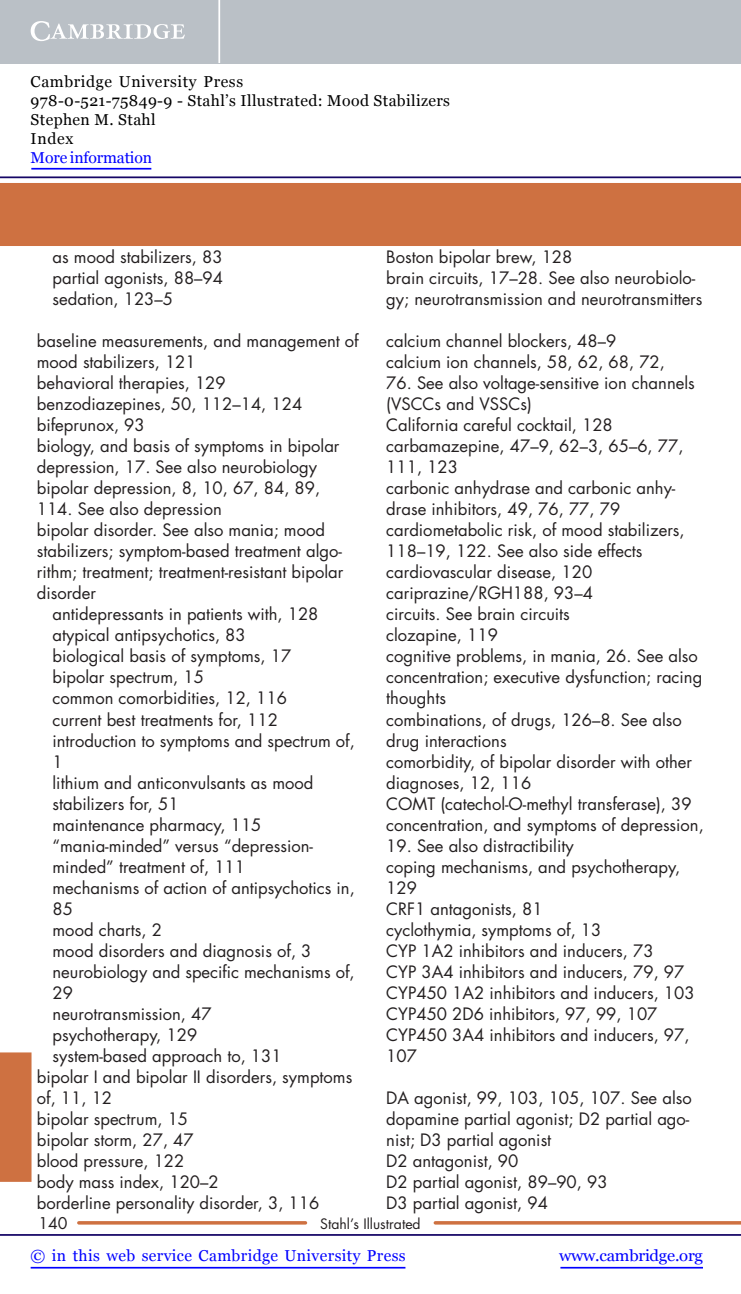
<style>
.page{position:relative;width:741px;height:1294px;background:#fff}
.page>*{position:absolute;margin:0;border:0;box-sizing:border-box;transform-origin:0 0}
.t1{font:16.62px/21px "Futura Std";color:#231f20}
.t2{font:15.75px/18.9px "Georgia";letter-spacing:.025em;color:#000}
.t3{font:15.75px "Georgia";letter-spacing:.025em;color:#00f}
.t4{font:15.75px "Georgia";letter-spacing:-.015em;color:#00f;scale:1.06 1}
.t5{font:15.75px "Georgia";letter-spacing:-.01em;color:#00f}
.t6{font:15.75px "Futura Std";color:#231f20}
.t7{font:14px "Futura Std";color:#231f20}
</style>
<div class="page">
<div style="left:0;top:183px;width:740px;height:63px;background:#ce7141"></div>
<svg style="left:79px;top:1221px;width:226px;height:3px"></svg>
<svg style="left:435px;top:1221px;width:305px;height:3px"></svg>
<div style="left:0;top:1052px;width:32px;height:129px;background:#ce7141"></div>
<hr style="left:560px;top:1266px;width:142px;height:2px;background:#00f">
<hr style="left:0;top:1233px;width:740px;height:2px;background:#150666">
<hr style="left:31px;top:1266px;width:374px;height:2px;background:#00f">
<div style="left:0;top:0;width:740px;height:63px;background:#bac0c6"></div>
<svg style="left:31px;top:21px;width:154px;height:20px"></svg>
<hr style="left:218px;top:0;width:2px;height:63px;background:#fff">
<hr style="left:0;top:176px;width:740px;height:2px;background:#150666">
<hr style="left:31px;top:168px;width:120px;height:1px;background:#00f">
<p class="t2" style="left:31px;top:72px;width:421px">Cambridge University Press<br>978-0-521-75849-9 - Stahl’s Illustrated: Mood Stabilizers<br>Stephen M. Stahl<br>Index</p>
<p class="t5" style="left:31px;top:148px;width:123px">More information</p>
<p class="t1" style="left:386px;top:247px;width:187px">Boston bipolar brew, 128</p>
<p class="t1" style="left:386px;top:268px;width:317px">brain circuits, 17–28. See also neurobiolo&shy;gy; neurotransmission and neurotransmitters</p>
<p class="t1" style="left:386px;top:331px;width:231px">calcium channel blockers, 48–9</p>
<p class="t1" style="left:386px;top:352px;width:280px">calcium ion channels, 58, 62, 68, 72,</p>
<p class="t1" style="left:386px;top:373px;width:310px">76. See also voltage-sensitive ion channels (VSCCs and VSSCs)</p>
<p class="t1" style="left:386px;top:415px;width:228px">California careful cocktail, 128</p>
<p class="t1" style="left:386px;top:436px;width:298px">carbamazepine, 47–9, 62–3, 65–6, 77,<br>111, 123</p>
<p class="t1" style="left:386px;top:478px;width:290px">carbonic anhydrase and carbonic anhy&shy;drase inhibitors, 49, 76, 77, 79</p>
<p class="t1" style="left:386px;top:520px;width:300px">cardiometabolic risk, of mood stabilizers,<br>118–19, 122. See also side effects</p>
<p class="t1" style="left:386px;top:562px;width:207px">cardiovascular disease, 120</p>
<p class="t1" style="left:386px;top:583px;width:208px">cariprazine/RGH188, 93–4</p>
<p class="t1" style="left:386px;top:604px;width:185px">circuits. See brain circuits</p>
<p class="t1" style="left:386px;top:625px;width:113px">clozapine, 119</p>
<p class="t1" style="left:386px;top:646px;width:317px">cognitive problems, in mania, 26. See also concentration; executive dysfunction; racing thoughts</p>
<p class="t1" style="left:386px;top:709px;width:297px">combinations, of drugs, 126–8. See also drug interactions</p>
<p class="t1" style="left:386px;top:751px;width:307px">comorbidity, of bipolar disorder with other diagnoses, 12, 116</p>
<p class="t1" style="left:386px;top:793px;width:307px">COMT (catechol-O-methyl transferase), 39</p>
<p class="t1" style="left:386px;top:814px;width:319px">concentration, and symptoms of depression,</p>
<p class="t1" style="left:386px;top:835px;width:189px">19. See also distractibility</p>
<p class="t1" style="left:386px;top:856px;width:295px">coping mechanisms, and psychotherapy,<br>129</p>
<p class="t1" style="left:386px;top:898px;width:158px">CRF1 antagonists, 81</p>
<p class="t1" style="left:386px;top:919px;width:216px">cyclothymia, symptoms of, 13</p>
<p class="t1" style="left:386px;top:940px;width:269px">CYP 1A2 inhibitors and inducers, 73</p>
<p class="t1" style="left:386px;top:961px;width:299px">CYP 3A4 inhibitors and inducers, 79, 97</p>
<p class="t1" style="left:386px;top:982px;width:310px">CYP450 1A2 inhibitors and inducers, 103</p>
<p class="t1" style="left:386px;top:1003px;width:273px">CYP450 2D6 inhibitors, 97, 99, 107</p>
<p class="t1" style="left:386px;top:1024px;width:304px">CYP450 3A4 inhibitors and inducers, 97,<br>107</p>
<p class="t1" style="left:386px;top:1087px;width:307px">DA agonist, 99, 103, 105, 107. See also dopamine partial agonist; D2 partial ago&shy;nist; D3 partial agonist</p>
<p class="t1" style="left:386px;top:1150px;width:134px">D2 antagonist, 90</p>
<p class="t1" style="left:386px;top:1171px;width:223px">D2 partial agonist, 89–90, 93</p>
<p class="t1" style="left:386px;top:1192px;width:163px">D3 partial agonist, 94</p>
<p class="t3" style="left:31px;top:1245px;width:376px">© in this web service Cambridge University Press</p>
<p class="t4" style="left:559px;top:1245px;width:137px">www.cambridge.org</p>
<p class="t1" style="left:52px;top:247px;width:171px">as mood stabilizers, 83</p>
<p class="t1" style="left:52px;top:268px;width:172px">partial agonists, 88–94</p>
<p class="t1" style="left:52px;top:289px;width:122px">sedation, 123–5</p>
<p class="t1" style="left:37px;top:331px;width:323px">baseline measurements, and management of mood stabilizers, 121</p>
<p class="t1" style="left:37px;top:373px;width:190px">behavioral therapies, 129</p>
<p class="t1" style="left:37px;top:394px;width:267px">benzodiazepines, 50, 112–14, 124</p>
<p class="t1" style="left:37px;top:415px;width:109px">bifeprunox, 93</p>
<p class="t1" style="left:37px;top:436px;width:304px">biology, and basis of symptoms in bipolar depression, 17. See also neurobiology</p>
<p class="t1" style="left:37px;top:478px;width:285px">bipolar depression, 8, 10, 67, 84, 89,<br>114. See also depression</p>
<p class="t1" style="left:37px;top:520px;width:308px">bipolar disorder. See also mania; mood stabilizers; symptom-based treatment algo&shy;rithm; treatment; treatment-resistant bipolar disorder</p>
<p class="t1" style="left:52px;top:604px;width:267px">antidepressants in patients with, 128</p>
<p class="t1" style="left:52px;top:625px;width:195px">atypical antipsychotics, 83</p>
<p class="t1" style="left:52px;top:646px;width:240px">biological basis of symptoms, 17</p>
<p class="t1" style="left:52px;top:667px;width:153px">bipolar spectrum, 15</p>
<p class="t1" style="left:52px;top:688px;width:236px">common comorbidities, 12, 116</p>
<p class="t1" style="left:52px;top:709px;width:227px">current best treatments for, 112</p>
<p class="t1" style="left:52px;top:730px;width:304px">introduction to symptoms and spectrum of,<br>1</p>
<p class="t1" style="left:52px;top:772px;width:262px">lithium and anticonvulsants as mood</p>
<p class="t1" style="left:52px;top:793px;width:128px">stabilizers for, 51</p>
<p class="t1" style="left:52px;top:814px;width:210px">maintenance pharmacy, 115</p>
<p class="t1" style="left:52px;top:835px;width:262px">“mania-minded” versus “depression-</p>
<p class="t1" style="left:52px;top:856px;width:194px">minded” treatment of, 111</p>
<p class="t1" style="left:52px;top:877px;width:303px">mechanisms of action of antipsychotics in,<br>85</p>
<p class="t1" style="left:52px;top:919px;width:111px">mood charts, 2</p>
<p class="t1" style="left:52px;top:940px;width:260px">mood disorders and diagnosis of, 3</p>
<p class="t1" style="left:52px;top:961px;width:303px">neurobiology and specific mechanisms of,<br>29</p>
<p class="t1" style="left:52px;top:1003px;width:160px">neurotransmission, 47</p>
<p class="t1" style="left:52px;top:1024px;width:146px">psychotherapy, 129</p>
<p class="t1" style="left:52px;top:1045px;width:230px">system-based approach to, 131</p>
<p class="t1" style="left:37px;top:1066px;width:317px">bipolar I and bipolar II disorders, symptoms of, 11, 12</p>
<p class="t1" style="left:37px;top:1108px;width:153px">bipolar spectrum, 15</p>
<p class="t1" style="left:37px;top:1129px;width:158px">bipolar storm, 27, 47</p>
<p class="t1" style="left:37px;top:1150px;width:149px">blood pressure, 122</p>
<p class="t1" style="left:37px;top:1171px;width:183px">body mass index, 120–2</p>
<p class="t1" style="left:37px;top:1192px;width:284px">borderline personality disorder, 3, 116</p>
<p class="t6" style="left:38px;top:1213px;width:31px">140</p>
<p class="t7" style="left:320px;top:1215px;width:102px">Stahl’s Illustrated</p>
</div>
